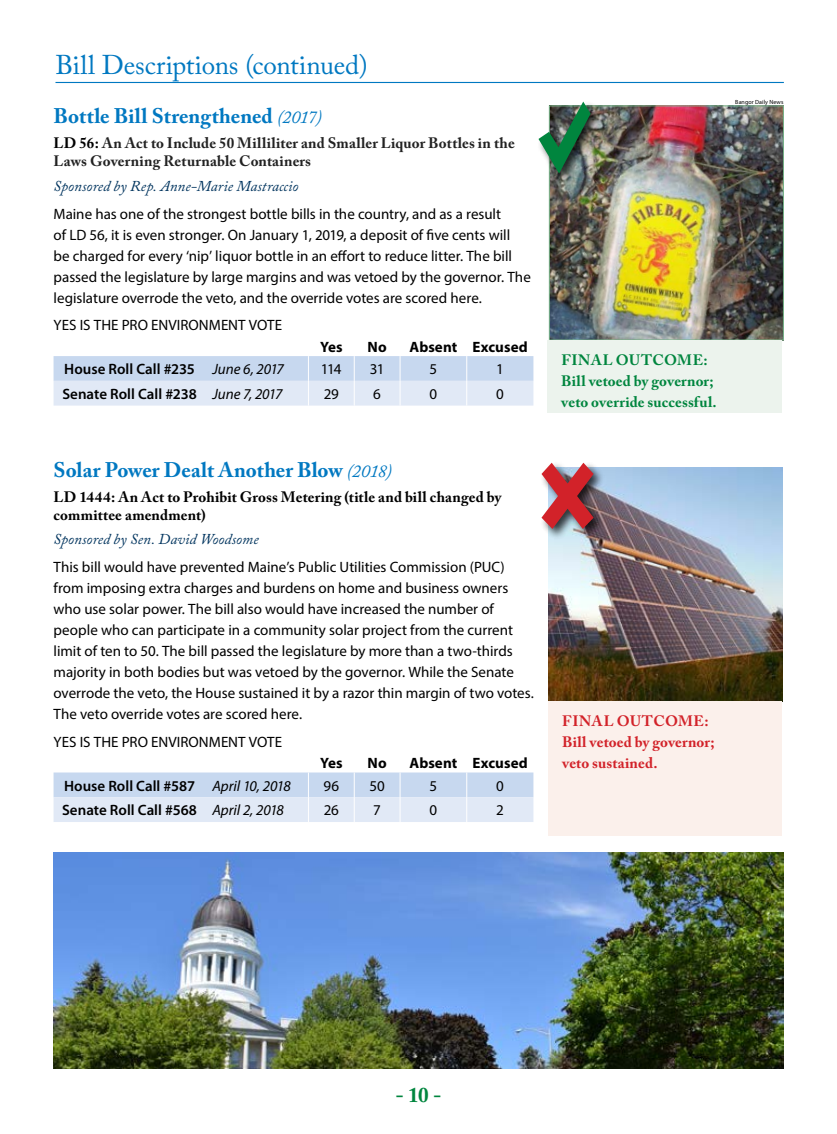
<style>
.page{position:relative;width:837px;height:1134px;background:#fff}
.page>*{position:absolute;margin:0;border:0;box-sizing:border-box;transform-origin:0 0}
.t1{font:27px "Adobe Caslon Pro";color:#0078c1}
.t2{font:700 21px "Adobe Caslon Pro";color:#0078c1}
.t3{font:700 21px "Adobe Caslon Pro";color:#00853e}
.t4{font:15px/21px "Myriad Pro";color:#000}
.t5{font:600 15px "Myriad Pro";color:#000}
.t6{font:700 15px/18px "Adobe Caslon Pro";letter-spacing:.01em;color:#222}
.t7{font:700 15px/18px "Adobe Caslon Pro";letter-spacing:.01em;color:#000}
.t8{font:italic 15px "Adobe Caslon Pro";letter-spacing:.005em;color:#00345e}
.t9{font:700 15px/21px "Adobe Caslon Pro";letter-spacing:.01em;color:#00853e}
.t10{font:700 15px/21px "Adobe Caslon Pro";letter-spacing:.01em;color:#d22229}
.t11{font:700 15px "Myriad Pro";letter-spacing:.005em;color:#000}
.t12{font:6px "Myriad Pro";letter-spacing:.02em;color:#000}
.s1{font-weight:400;font-style:italic;font-size:18px}
.s2{color:#000}
.s3{font-weight:400;font-style:italic}
</style>
<div class="page">
<svg style="left:54px;top:356px;width:479px;height:50px;background:#d4e1f2"></svg>
<svg style="left:54px;top:773px;width:479px;height:49px;background:#d4e0f2"></svg>
<img style="left:551px;top:108px;width:231px;height:230px">
<div style="left:549px;top:106px;width:235px;height:234px;border:1px solid #78b48a"></div>
<div style="left:537px;top:100px;width:65px;height:85px;background:#000;opacity:.75"></div>
<img style="left:538px;top:102px;width:53px;height:72px">
<hr style="left:56px;top:82px;width:728px;height:1px;background:#0078c1">
<div style="left:548px;top:340px;width:234px;height:73px;background:#ecf3ed"></div>
<img style="left:548px;top:467px;width:234px;height:234px">
<div style="left:540px;top:461px;width:65px;height:80px;background:#000;opacity:.75"></div>
<svg style="left:542px;top:463px;width:52px;height:66px;background:#b65a62"></svg>
<div style="left:549px;top:701px;width:233px;height:135px;background:#fbf0eb"></div>
<img style="left:53px;top:852px;width:731px;height:216px">
<h1 class="t1" style="left:56px;top:49px;width:314px">Bill Descriptions (continued)</h1>
<h2 class="t2" style="left:54px;top:104px;width:270px">Bottle Bill Strengthened <span class="s1">(2017)</span></h2>
<p class="t6" style="left:54px;top:134px;width:463px"><span class="s2">LD 56:</span> An Act to Include 50 Milliliter and Smaller Liquor Bottles in the<br>Laws Governing Returnable Containers</p>
<p class="t8" style="left:54px;top:177px;width:246px">Sponsored by Rep. Anne-Marie Mastraccio</p>
<p class="t4" style="left:54px;top:203px;width:479px">Maine has one of the strongest bottle bills in the country, and as a result<br>of LD 56, it is even stronger. On January 1, 2019, a deposit of five cents will<br>be charged for every ‘nip’ liquor bottle in an effort to reduce litter. The bill passed the legislature by large margins and was vetoed by the governor. The legislature overrode the veto, and the override votes are scored here.</p>
<p class="t4" style="left:54px;top:314px;width:230px">YES IS THE PRO ENVIRONMENT VOTE</p>
<p class="t11" style="left:320px;top:337px;width:24px">Yes</p>
<p class="t11" style="left:368px;top:337px;width:21px">No</p>
<p class="t11" style="left:409px;top:337px;width:120px">Absent Excused</p>
<p class="t5" style="left:64px;top:361px;width:221px">House Roll Call #235 <span class="s3">June 6, 2017</span></p>
<p class="t4" style="left:321px;top:358px;width:22px">114</p>
<p class="t4" style="left:370px;top:358px;width:16px">31</p>
<p class="t4" style="left:430px;top:358px;width:9px">5</p>
<p class="t4" style="left:496px;top:358px;width:9px">1</p>
<p class="t5" style="left:62px;top:386px;width:222px">Senate Roll Call #238 <span class="s3">June 7, 2017</span></p>
<p class="t4" style="left:324px;top:383px;width:17px">29</p>
<p class="t4" style="left:373px;top:383px;width:9px">6</p>
<p class="t4" style="left:430px;top:383px;width:9px">0</p>
<p class="t4" style="left:496px;top:383px;width:9px">0</p>
<h2 class="t2" style="left:54px;top:457px;width:340px">Solar Power Dealt Another Blow <span class="s1">(2018)</span></h2>
<p class="t7" style="left:54px;top:487px;width:450px">LD 1444: An Act to Prohibit Gross Metering (title and bill changed by committee amendment)</p>
<p class="t8" style="left:54px;top:530px;width:207px">Sponsored by Sen. David Woodsome</p>
<p class="t4" style="left:54px;top:556px;width:482px">This bill would have prevented Maine’s Public Utilities Commission (PUC) from imposing extra charges and burdens on home and business owners who use solar power. The bill also would have increased the number of people who can participate in a community solar project from the current limit of ten to 50. The bill passed the legislature by more than a two-thirds majority in both bodies but was vetoed by the governor. While the Senate overrode the veto, the House sustained it by a razor thin margin of two votes.<br>The veto override votes are scored here.</p>
<p class="t4" style="left:54px;top:731px;width:230px">YES IS THE PRO ENVIRONMENT VOTE</p>
<p class="t11" style="left:320px;top:753px;width:24px">Yes</p>
<p class="t11" style="left:368px;top:753px;width:21px">No</p>
<p class="t11" style="left:409px;top:753px;width:120px">Absent Excused</p>
<p class="t5" style="left:64px;top:777px;width:228px">House Roll Call #587 <span class="s3">April 10, 2018</span></p>
<p class="t4" style="left:324px;top:775px;width:17px">96</p>
<p class="t4" style="left:370px;top:775px;width:17px">50</p>
<p class="t4" style="left:430px;top:775px;width:9px">5</p>
<p class="t4" style="left:496px;top:775px;width:9px">0</p>
<p class="t5" style="left:62px;top:802px;width:223px">Senate Roll Call #568 <span class="s3">April 2, 2018</span></p>
<p class="t4" style="left:324px;top:799px;width:17px">26</p>
<p class="t4" style="left:373px;top:799px;width:9px">7</p>
<p class="t4" style="left:430px;top:799px;width:9px">0</p>
<p class="t4" style="left:496px;top:799px;width:9px">2</p>
<p class="t12" style="left:735px;top:98px;width:50px">Bangor Daily News</p>
<p class="t9" style="left:561px;top:349px;width:157px">FINAL OUTCOME:<br>Bill vetoed by governor; veto override successful.</p>
<p class="t10" style="left:562px;top:710px;width:154px">FINAL OUTCOME:<br>Bill vetoed by governor; veto sustained.</p>
<h2 class="t3" style="left:396px;top:1083px;width:47px">- 10 -</h2>
</div>
